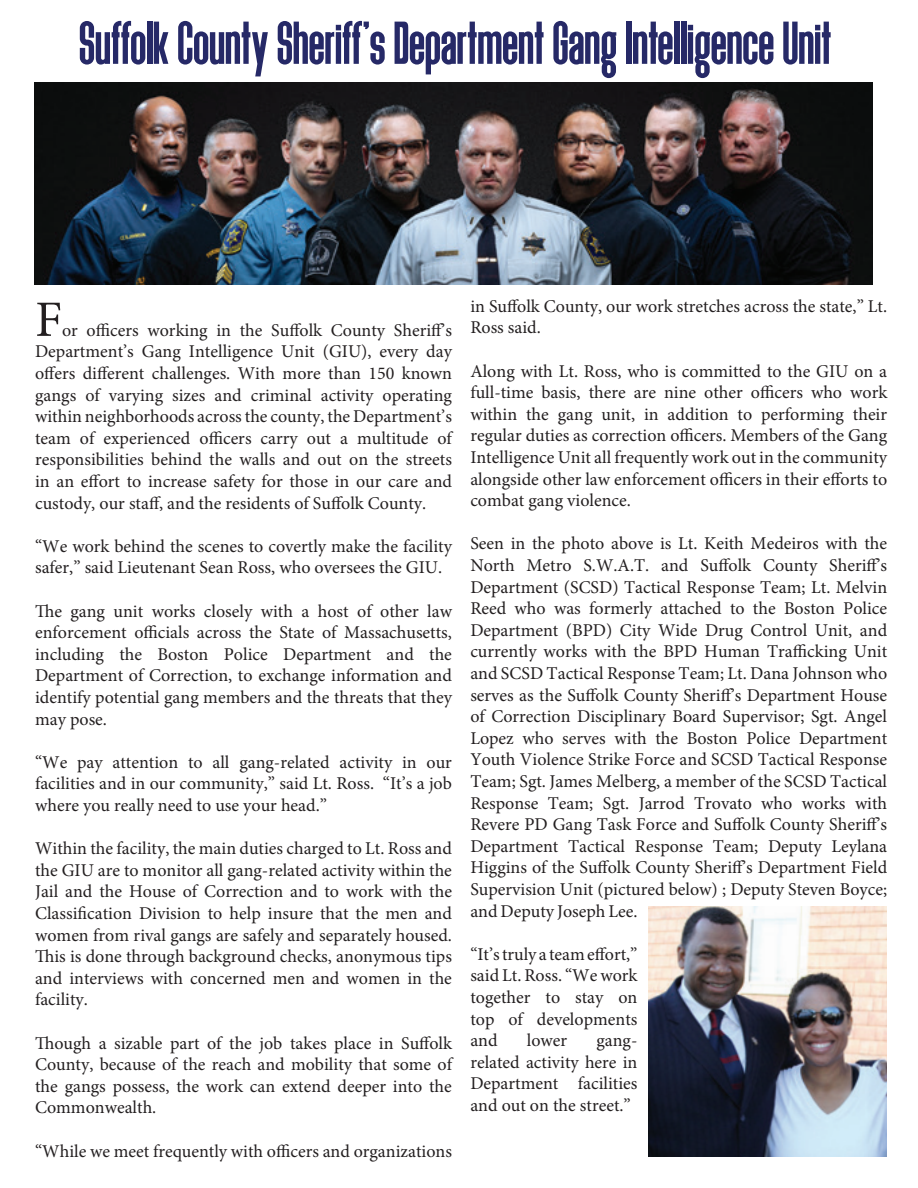
<style>
.page{position:relative;width:918px;height:1188px;background:#fff}
.page>*{position:absolute;margin:0;border:0;box-sizing:border-box;transform-origin:0 0}
.t1{font:64.5px "Deutschlander";color:#262967}
.t2{font:51px "Minion Pro";color:#231f20}
.t3{font:18px/21.6px "Minion Pro";color:#231f20;text-align:justify}
</style>
<div class="page">
<img style="left:34px;top:83px;width:839px;height:201px">
<img style="left:648px;top:906px;width:238px;height:250px">
<h1 class="t1" style="left:80px;top:10px;width:754px">Suffolk County Sheriff’s Department Gang Intelligence Unit</h1>
<h2 class="t2" style="left:35px;top:285px;width:28px">F</h2>
<p class="t3" style="left:35px;top:319px;width:418px;text-indent:27px">or officers working in the Suffolk County Sheriff’s Department’s Gang Intelligence Unit (GIU), every day offers different challenges. With more than 150 known gangs of varying sizes and criminal activity operating within neighborhoods across the county, the Department’s team of experienced officers carry out a multitude of responsibilities behind the walls and out on the streets in an effort to increase safety for those in our care and custody, our staff, and the residents of Suffolk County.</p>
<p class="t3" style="left:35px;top:535px;width:418px">“We work behind the scenes to covertly make the facility safer,” said Lieutenant Sean Ross, who oversees the GIU.</p>
<p class="t3" style="left:35px;top:600px;width:418px">The gang unit works closely with a host of other law enforcement officials across the State of Massachusetts, including the Boston Police Department and the Department of Correction, to exchange information and identify potential gang members and the threats that they may pose.</p>
<p class="t3" style="left:35px;top:751px;width:418px">“We pay attention to all gang-related activity in our facilities and in our community,” said Lt. Ross. “It’s a job where you really need to use your head.”</p>
<p class="t3" style="left:35px;top:838px;width:418px">Within the facility, the main duties charged to Lt. Ross and the GIU are to monitor all gang-related activity within the Jail and the House of Correction and to work with the Classification Division to help insure that the men and women from rival gangs are safely and separately housed.<br>This is done through background checks, anonymous tips and interviews with concerned men and women in the facility.</p>
<p class="t3" style="left:35px;top:1032px;width:418px">Though a sizable part of the job takes place in Suffolk County, because of the reach and mobility that some of the gangs possess, the work can extend deeper into the Commonwealth.</p>
<p class="t3" style="left:35px;top:1140px;width:418px">“While we meet frequently with officers and organizations</p>
<p class="t3" style="left:470px;top:295px;width:418px">in Suffolk County, our work stretches across the state,” Lt.<br>Ross said.</p>
<p class="t3" style="left:470px;top:360px;width:418px">Along with Lt. Ross, who is committed to the GIU on a full-time basis, there are nine other officers who work within the gang unit, in addition to performing their regular duties as correction officers. Members of the Gang Intelligence Unit all frequently work out in the community alongside other law enforcement officers in their efforts to combat gang violence.</p>
<p class="t3" style="left:470px;top:533px;width:418px">Seen in the photo above is Lt. Keith Medeiros with the North Metro S.W.A.T. and Suffolk County Sheriff’s Department (SCSD) Tactical Response Team; Lt. Melvin Reed who was formerly attached to the Boston Police Department (BPD) City Wide Drug Control Unit, and currently works with the BPD Human Trafficking Unit and SCSD Tactical Response Team; Lt. Dana Johnson who serves as the Suffolk County Sheriff’s Department House of Correction Disciplinary Board Supervisor; Sgt. Angel Lopez who serves with the Boston Police Department Youth Violence Strike Force and SCSD Tactical Response Team; Sgt. James Melberg, a member of the SCSD Tactical Response Team; Sgt. Jarrod Trovato who works with Revere PD Gang Task Force and Suffolk County Sheriff’s Department Tactical Response Team; Deputy Leylana Higgins of the Suffolk County Sheriff’s Department Field Supervision Unit (pictured below) ; Deputy Steven Boyce; and Deputy Joseph Lee.</p>
<p class="t3" style="left:470px;top:943px;width:169px">“It’s truly a team effort,” said Lt. Ross. “We work together to stay on top of developments and</p>
<p class="t3" style="left:527px;top:1030px;width:42px">lower</p>
<p class="t3" style="left:470px;top:1030px;width:169px;text-indent:126px">gang&shy;related activity here in Department facilities and out on the street.”</p>
</div>
